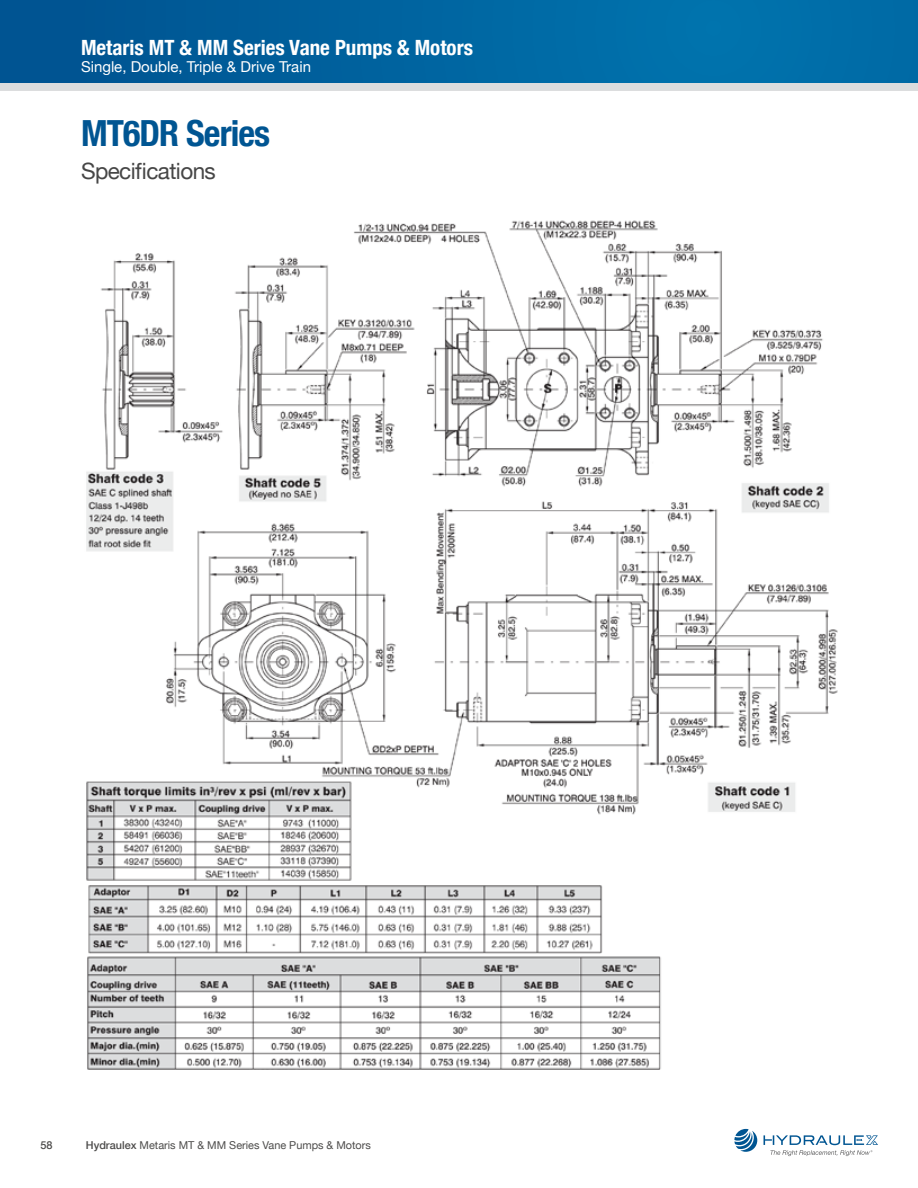
<style>
.page{position:relative;width:918px;height:1188px;background:#fff}
.page>*{position:absolute;margin:0;border:0;box-sizing:border-box;transform-origin:0 0}
.t1{font:700 condensed 36px "Helvetica Neue";letter-spacing:-.025em;color:#005592}
.t2{font:22.5px "Helvetica Neue";letter-spacing:-.025em;color:#464646}
.t3{font:700 condensed 21px "Helvetica Neue";color:#fff}
.t4{font:15px "Helvetica Neue";color:#fff}
.t5{font:10.8px "Helvetica Neue";color:#4d4c4b}
.t6{font:500 10.8px "Helvetica Neue";color:#4d4c4b}
.s1{font-weight:500}
</style>
<div class="page">
<div style="left:0;top:0;width:918px;height:84px;background:linear-gradient(to right,#005492,#0075af)"></div>
<div style="left:0;top:83px;width:918px;height:8px;background:#dcddde"></div>
<svg style="left:734px;top:1129px;width:23px;height:23px"></svg>
<svg style="left:764px;top:1135px;width:114px;height:21px"></svg>
<img style="left:86px;top:220px;width:752px;height:849px">
<h3 class="t3" style="left:81px;top:30px;width:394px">Metaris MT &amp; MM Series Vane Pumps &amp; Motors</h3>
<h3 class="t4" style="left:81px;top:56px;width:232px">Single, Double, Triple &amp; Drive Train</h3>
<h1 class="t1" style="left:81px;top:104px;width:191px">MT6DR Series</h1>
<h2 class="t2" style="left:81px;top:155px;width:136px">Specifications</h2>
<p class="t6" style="left:40px;top:1136px;width:14px">58</p>
<p class="t5" style="left:86px;top:1137px;width:287px"><span class="s1">Hydraulex</span> Metaris MT &amp; MM Series Vane Pumps &amp; Motors</p>
</div>
